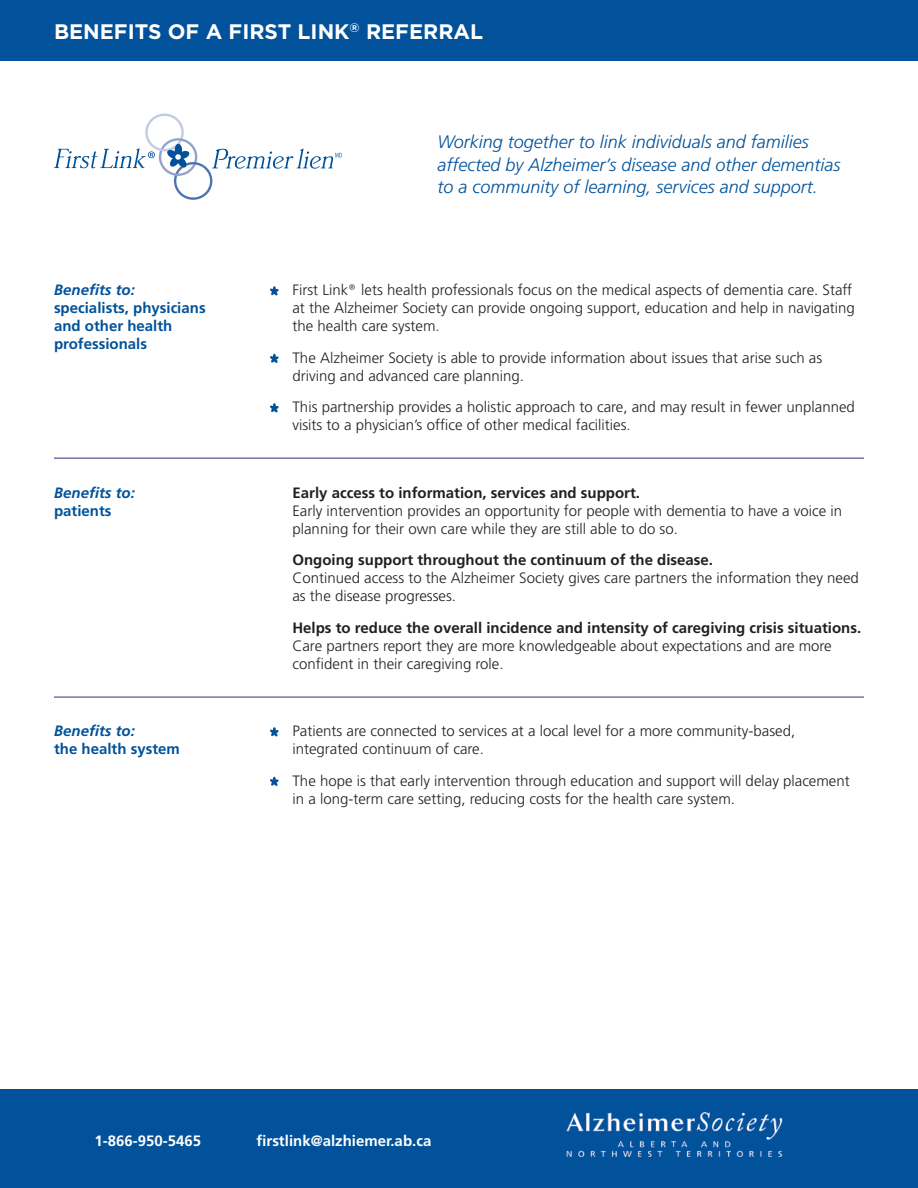
<style>
.page{position:relative;width:918px;height:1188px;background:#fff}
.page>*{position:absolute;margin:0;border:0;box-sizing:border-box;transform-origin:0 0}
.t1{font:700 21px "Gotham HTF";color:#fff}
.t2{font:italic 300 18px/22.5px "Frutiger CE";color:#01529a}
.t3{font:300 15px/18px "Frutiger CE";color:#231f20}
.t4{font:700 15px "Frutiger CE";color:#231f20}
.t5{font:700 15px/18px "Frutiger CE";color:#01529a}
.t6{font:700 15px "Frutiger CE";color:#fff}
.t7{font:italic 700 15px "Frutiger CE";color:#01529a}
</style>
<div class="page">
<svg style="left:270px;top:286px;width:9px;height:10px"></svg>
<svg style="left:270px;top:354px;width:9px;height:9px"></svg>
<svg style="left:270px;top:403px;width:9px;height:10px"></svg>
<svg style="left:270px;top:727px;width:9px;height:10px"></svg>
<svg style="left:270px;top:777px;width:9px;height:9px"></svg>
<div style="left:0;top:0;width:918px;height:61px;background:#01529a"></div>
<hr style="left:54px;top:457px;width:810px;height:2px;background:#7275a3">
<hr style="left:54px;top:696px;width:810px;height:2px;background:#7275a3">
<div style="left:0;top:1089px;width:918px;height:99px;background:#01529a"></div>
<img style="left:566px;top:1112px;width:217px;height:45px">
<svg style="left:54px;top:113px;width:288px;height:87px"></svg>
<h1 class="t1" style="left:54px;top:20px;width:431px">BENEFITS OF A FIRST LINK<sup>®</sup> REFERRAL</h1>
<p class="t2" style="left:437px;top:130px;width:405px">Working together to link individuals and families affected by Alzheimer’s disease and other dementias to a community of learning, services and support.</p>
<p class="t7" style="left:54px;top:281px;width:82px">Benefits to:</p>
<p class="t5" style="left:54px;top:299px;width:153px">specialists, physicians and other health professionals</p>
<p class="t3" style="left:292px;top:281px;width:564px">First Link® lets health professionals focus on the medical aspects of dementia care. Staff at the Alzheimer Society can provide ongoing support, education and help in navigating the health care system.</p>
<p class="t3" style="left:292px;top:349px;width:531px">The Alzheimer Society is able to provide information about issues that arise such as driving and advanced care planning.</p>
<p class="t3" style="left:292px;top:398px;width:564px">This partnership provides a holistic approach to care, and may result in fewer unplanned visits to a physician’s office of other medical facilities.</p>
<p class="t7" style="left:54px;top:483px;width:82px">Benefits to:</p>
<p class="t5" style="left:54px;top:501px;width:59px">patients</p>
<p class="t4" style="left:292px;top:484px;width:349px">Early access to information, services and support.</p>
<p class="t3" style="left:292px;top:502px;width:551px">Early intervention provides an opportunity for people with dementia to have a voice in planning for their own care while they are still able to do so.</p>
<p class="t4" style="left:292px;top:551px;width:422px">Ongoing support throughout the continuum of the disease.</p>
<p class="t3" style="left:292px;top:569px;width:568px">Continued access to the Alzheimer Society gives care partners the information they need as the disease progresses.</p>
<p class="t4" style="left:292px;top:619px;width:570px">Helps to reduce the overall incidence and intensity of caregiving crisis situations.</p>
<p class="t3" style="left:292px;top:637px;width:541px">Care partners report they are more knowledgeable about expectations and are more confident in their caregiving role.</p>
<p class="t7" style="left:54px;top:722px;width:82px">Benefits to:</p>
<p class="t5" style="left:54px;top:740px;width:127px">the health system</p>
<p class="t3" style="left:292px;top:722px;width:504px">Patients are connected to services at a local level for a more community-based, integrated continuum of care.</p>
<p class="t3" style="left:292px;top:772px;width:559px">The hope is that early intervention through education and support will delay placement in a long-term care setting, reducing costs for the health care system.</p>
<p class="t6" style="left:94px;top:1132px;width:108px">1-866-950-5465</p>
<p class="t6" style="left:256px;top:1132px;width:176px">firstlink@alzhiemer.ab.ca</p>
</div>
